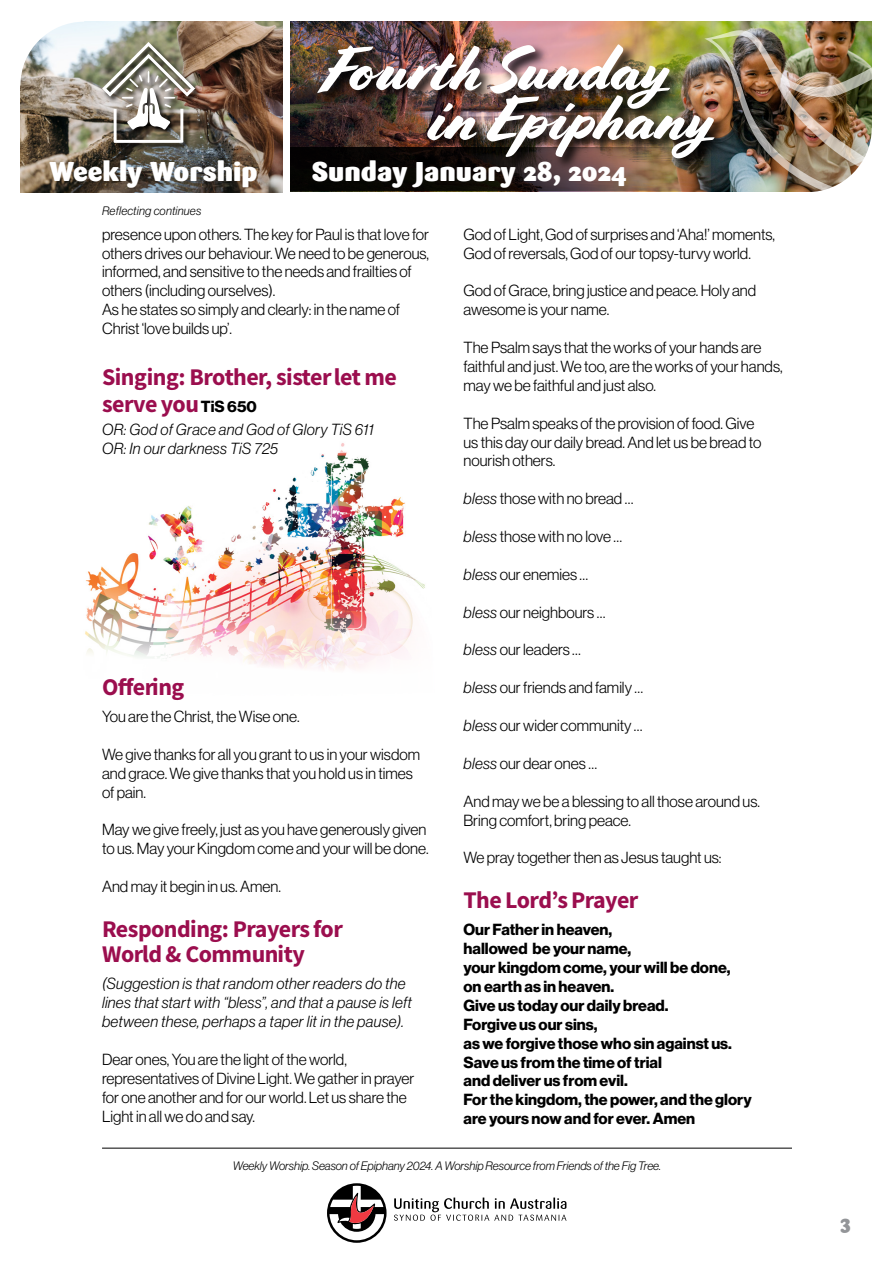
<style>
.page{position:relative;width:893px;height:1263px;background:#fff}
.page>*{position:absolute;margin:0;border:0;box-sizing:border-box;transform-origin:0 0}
.t1{font:63px/49.5px "Cortado";color:#fff}
.t2{font:900 27px "Sari";color:#fff}
.t3{font:24px/27px "Source Sans Variable";letter-spacing:-.02em;color:#9b0e4e}
.t4{font:900 19.5px "Sari";color:#939598}
.t5{font:15.75px/18.9px "N Haas Grotesk DS Pro 45 Lt";color:#000}
.t6{font:15.75px/18.9px "N Haas Grotesk DS Pro 75 Bd";color:#000}
.t7{font:15.75px/18.9px "N Haas Grotesk DS Pro 46 Lt It";letter-spacing:.02em;color:#000}
.t8{font:12px "N Haas Grotesk DS Pro 46 Lt It";color:#000}
.t9{font:12px "N Haas Grotesk DS Pro 46 Lt It";letter-spacing:.02em;color:#000}
.s1{font-family:"N Haas Grotesk DS Pro 75 Bd";font-size:15.75px;color:#000}
.s2{font-family:"N Haas Grotesk DS Pro 46 Lt It"}
</style>
<div class="page">
<img style="left:20px;top:22px;width:263px;height:170px">
<svg style="left:20px;top:22px;width:64px;height:63px"></svg>
<img style="left:290px;top:21px;width:414px;height:127px">
<svg style="left:290px;top:148px;width:414px;height:43px;background:#31251e"></svg>
<img style="left:704px;top:21px;width:168px;height:171px">
<svg style="left:394px;top:1197px;width:172px;height:24px"></svg>
<svg style="left:327px;top:1183px;width:60px;height:60px"></svg>
<hr style="left:102px;top:1148px;width:690px;height:1px;background:#000">
<div style="left:101px;top:41px;width:101px;height:109px;background:#000;opacity:.92"></div>
<img style="left:102px;top:42px;width:93px;height:101px">
<div style="left:315px;top:42px;width:414px;height:131px;background:#000;opacity:.88"></div>
<img style="left:85px;top:443px;width:340px;height:227px">
<h1 class="t1" style="left:428px;top:46px;width:289px;text-indent:-104px">Fourth Sunday in Epiphany</h1>
<h2 class="t2" style="left:49px;top:154px;width:210px">Weekly Worship</h2>
<h2 class="t2" style="left:312px;top:154px;width:316px">Sunday January 28, 2024</h2>
<p class="t9" style="left:102px;top:204px;width:101px">Reflecting continues</p>
<p class="t5" style="left:102px;top:225px;width:329px">presence upon others. The key for Paul is that love for others drives our behaviour. We need to be generous, informed, and sensitive to the needs and frailties of others (including ourselves).<br>As he states so simply and clearly: in the name of Christ ‘love builds up’.</p>
<h3 class="t3" style="left:102px;top:363px;width:296px">Singing: Brother, sister let me serve you<span class="s1">TiS 650</span></h3>
<p class="t7" style="left:102px;top:420px;width:273px">OR: God of Grace and God of Glory TiS 611<br>OR: In our darkness TiS 725</p>
<p class="t5" style="left:463px;top:225px;width:313px">God of Light, God of surprises and ‘Aha!’ moments,<br>God of reversals, God of our topsy-turvy world.</p>
<p class="t5" style="left:463px;top:281px;width:294px">God of Grace, bring justice and peace. Holy and awesome is your name.</p>
<p class="t5" style="left:463px;top:338px;width:321px">The Psalm says that the works of your hands are faithful and just. We too, are the works of your hands, may we be faithful and just also.</p>
<p class="t5" style="left:463px;top:414px;width:299px">The Psalm speaks of the provision of food. Give us this day our daily bread. And let us be bread to nourish others.</p>
<p class="t5" style="left:463px;top:489px;width:171px"><span class="s2">bless</span> those with no bread …</p>
<p class="t5" style="left:463px;top:527px;width:160px"><span class="s2">bless</span> those with no love …</p>
<p class="t5" style="left:463px;top:565px;width:126px"><span class="s2">bless</span> our enemies …</p>
<p class="t5" style="left:463px;top:603px;width:143px"><span class="s2">bless</span> our neighbours …</p>
<p class="t5" style="left:463px;top:640px;width:119px"><span class="s2">bless</span> our leaders …</p>
<p class="t5" style="left:463px;top:678px;width:181px"><span class="s2">bless</span> our friends and family …</p>
<p class="t5" style="left:463px;top:716px;width:181px"><span class="s2">bless</span> our wider community …</p>
<p class="t5" style="left:463px;top:754px;width:135px"><span class="s2">bless</span> our dear ones …</p>
<p class="t5" style="left:463px;top:792px;width:298px">And may we be a blessing to all those around us.<br>Bring comfort, bring peace.</p>
<p class="t5" style="left:463px;top:848px;width:260px">We pray together then as Jesus taught us:</p>
<h3 class="t3" style="left:463px;top:886px;width:177px">The Lord’s Prayer</h3>
<p class="t6" style="left:463px;top:920px;width:290px">Our Father in heaven,<br>hallowed be your name,<br>your kingdom come, your will be done, on earth as in heaven.<br>Give us today our daily bread.<br>Forgive us our sins,<br>as we forgive those who sin against us.<br>Save us from the time of trial<br>and deliver us from evil.<br>For the kingdom, the power, and the glory are yours now and for ever. Amen</p>
<h3 class="t3" style="left:102px;top:673px;width:84px">Offering</h3>
<p class="t5" style="left:102px;top:707px;width:199px">You are the Christ, the Wise one.</p>
<p class="t5" style="left:102px;top:745px;width:320px">We give thanks for all you grant to us in your wisdom and grace. We give thanks that you hold us in times of pain.</p>
<p class="t5" style="left:102px;top:820px;width:328px">May we give freely, just as you have generously given to us. May your Kingdom come and your will be done.</p>
<p class="t5" style="left:102px;top:877px;width:180px">And may it begin in us. Amen.</p>
<h3 class="t3" style="left:102px;top:916px;width:242px;line-height:25.5px">Responding: Prayers for<br>World &amp; Community</h3>
<p class="t7" style="left:102px;top:974px;width:311px">(Suggestion is that random other readers do the lines that start with “bless”, and that a pause is left between these, perhaps a taper lit in the pause).</p>
<p class="t5" style="left:102px;top:1050px;width:314px">Dear ones, You are the light of the world, representatives of Divine Light. We gather in prayer for one another and for our world. Let us share the Light in all we do and say.</p>
<p class="t8" style="left:233px;top:1159px;width:430px">Weekly Worship. Season of Epiphany 2024. A Worship Resource from Friends of the Fig Tree.</p>
<p class="t4" style="left:840px;top:1210px;width:12px">3</p>
</div>
